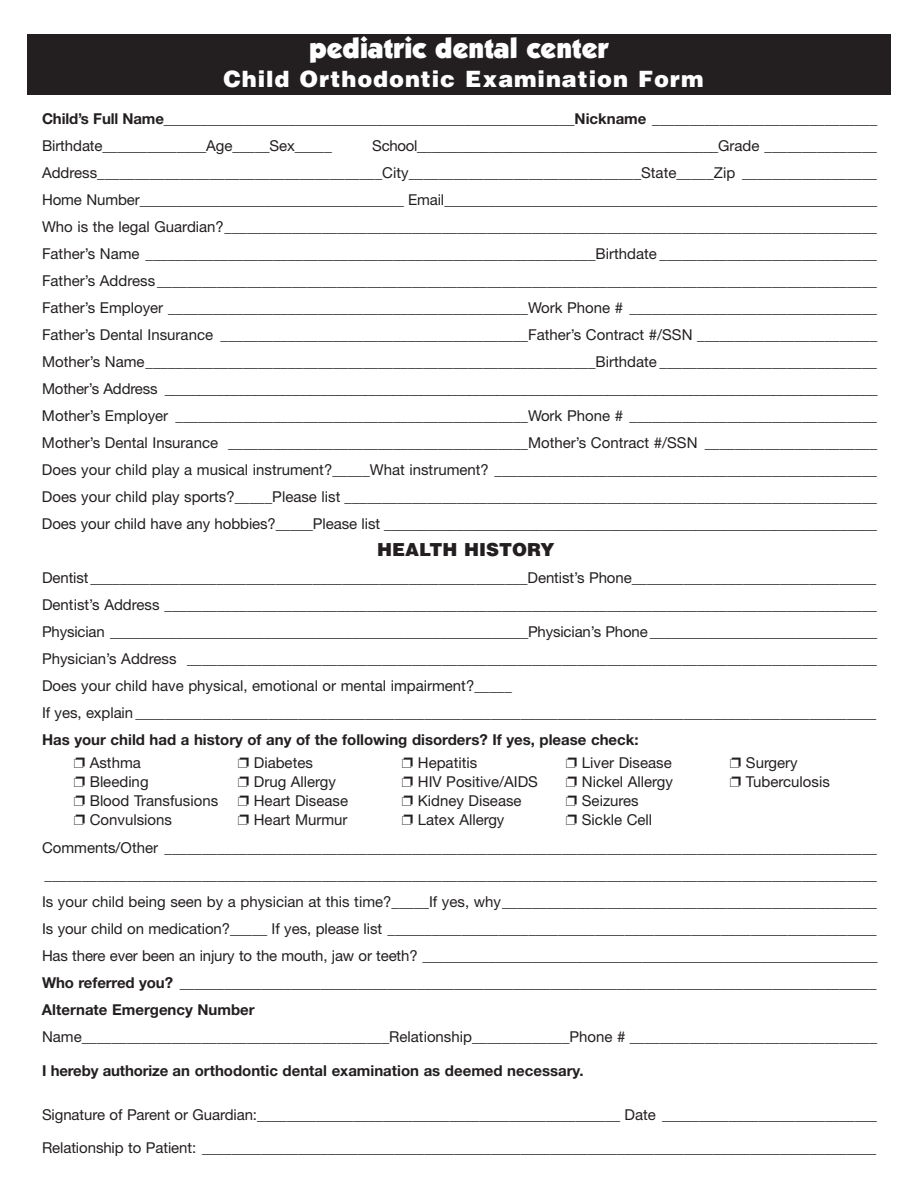
<style>
.page{position:relative;width:918px;height:1188px;background:#fff}
.page>*{position:absolute;margin:0;border:0;box-sizing:border-box;transform-origin:0 0}
.t1{font:900 28.5px "Itc Kabel";color:#fff}
.t2{font:900 22.5px "Helvetica";letter-spacing:.04em;color:#fff}
.t3{font:900 18px "Helvetica";color:#231f20}
.t4{font:15px/27px "Helvetica Neue";color:#231f20}
.t5{font:700 15px/27px "Helvetica Neue";color:#231f20}
</style>
<div class="page">
<div style="left:27px;top:34px;width:864px;height:60px;background:#231f20"></div>
<h1 class="t1" style="left:309px;top:38px;width:301px">pediatric dental center</h1>
<h2 class="t2" style="left:223px;top:66px;width:482px">Child Orthodontic Examination Form</h2>
<p class="t5" style="left:42px;top:106px;width:837px">Child’s Full Name________________________________________________________Nickname ______________________________</p>
<p class="t4" style="left:42px;top:133px;width:291px">Birthdate______________Age_____Sex_____</p>
<p class="t4" style="left:42px;top:133px;width:837px;text-align:justify;text-indent:330px">School__________________________________________Grade _______________ Address______________________________________City_______________________________State_____Zip __________________ Home Number____________________________________ Email___________________________________________________________ Who is the legal Guardian?_______________________________________________________________________________________ Father’s Name ____________________________________________________________Birthdate _____________________________ Father’s Address________________________________________________________________________________________________ Father’s Employer ________________________________________________Work Phone # _________________________________ Father’s Dental Insurance _________________________________________Father’s Contract #/SSN ________________________ Mother’s Name____________________________________________________________Birthdate _____________________________ Mother’s Address _______________________________________________________________________________________________________ Mother’s Employer _______________________________________________Work Phone # _________________________________ Mother’s Dental Insurance ________________________________________Mother’s Contract #/SSN _______________________ Does your child play a musical instrument?_____What instrument? ___________________________________________________ Does your child play sports?_____Please list _______________________________________________________________________ Does your child have any hobbies?_____Please list ____________________________________________________________________</p>
<p class="t3" style="left:377px;top:539px;width:179px">HEALTH HISTORY</p>
<p class="t4" style="left:42px;top:565px;width:837px">Dentist___________________________________________________________Dentist’s Phone_________________________________ Dentist’s Address _______________________________________________________________________________________________ Physician _________________________________________________________Physician’s Phone_______________________________ Physician’s Address ____________________________________________________________________________________________ Does your child have physical, emotional or mental impairment?_____<br>If yes, explain ____________________________________________________________________________________________________</p>
<p class="t5" style="left:42px;top:727px;width:598px">Has your child had a history of any of the following disorders? If yes, please check:</p>
<p class="t4" style="left:74px;top:755px;width:146px;line-height:19px">❐ Asthma<br>❐ Bleeding<br>❐ Blood Transfusions ❐ Convulsions</p>
<p class="t4" style="left:238px;top:755px;width:112px;line-height:19px">❐ Diabetes<br>❐ Drug Allergy ❐ Heart Disease ❐ Heart Murmur</p>
<p class="t4" style="left:402px;top:755px;width:138px;line-height:19px">❐ Hepatitis<br>❐ HIV Positive/AIDS ❐ Kidney Disease<br>❐ Latex Allergy</p>
<p class="t4" style="left:566px;top:755px;width:109px;line-height:19px">❐ Liver Disease ❐ Nickel Allergy ❐ Seizures<br>❐ Sickle Cell</p>
<p class="t4" style="left:730px;top:755px;width:101px;line-height:19px">❐ Surgery<br>❐ Tuberculosis</p>
<p class="t4" style="left:42px;top:835px;width:837px;text-align:justify">Comments/Other _______________________________________________________________________________________________ _______________________________________________________________________________________________________________ Is your child being seen by a physician at this time?_____If yes, why__________________________________________________ Is your child on medication?_____ If yes, please list __________________________________________________________________ Has there ever been an injury to the mouth, jaw or teeth? ______________________________________________________________</p>
<p class="t5" style="left:42px;top:970px;width:836px">Who referred you? ______________________________________________________________________________________________<br>Alternate Emergency Number</p>
<p class="t4" style="left:42px;top:1024px;width:837px">Name_________________________________________Relationship_____________Phone # _________________________________</p>
<p class="t5" style="left:42px;top:1059px;width:543px">I hereby authorize an orthodontic dental examination as deemed necessary.</p>
<p class="t4" style="left:42px;top:1099px;width:836px;line-height:33px">Signature of Parent or Guardian:_________________________________________________ Date _____________________________<br>Relationship to Patient: ___________________________________________________________________________________________</p>
</div>
